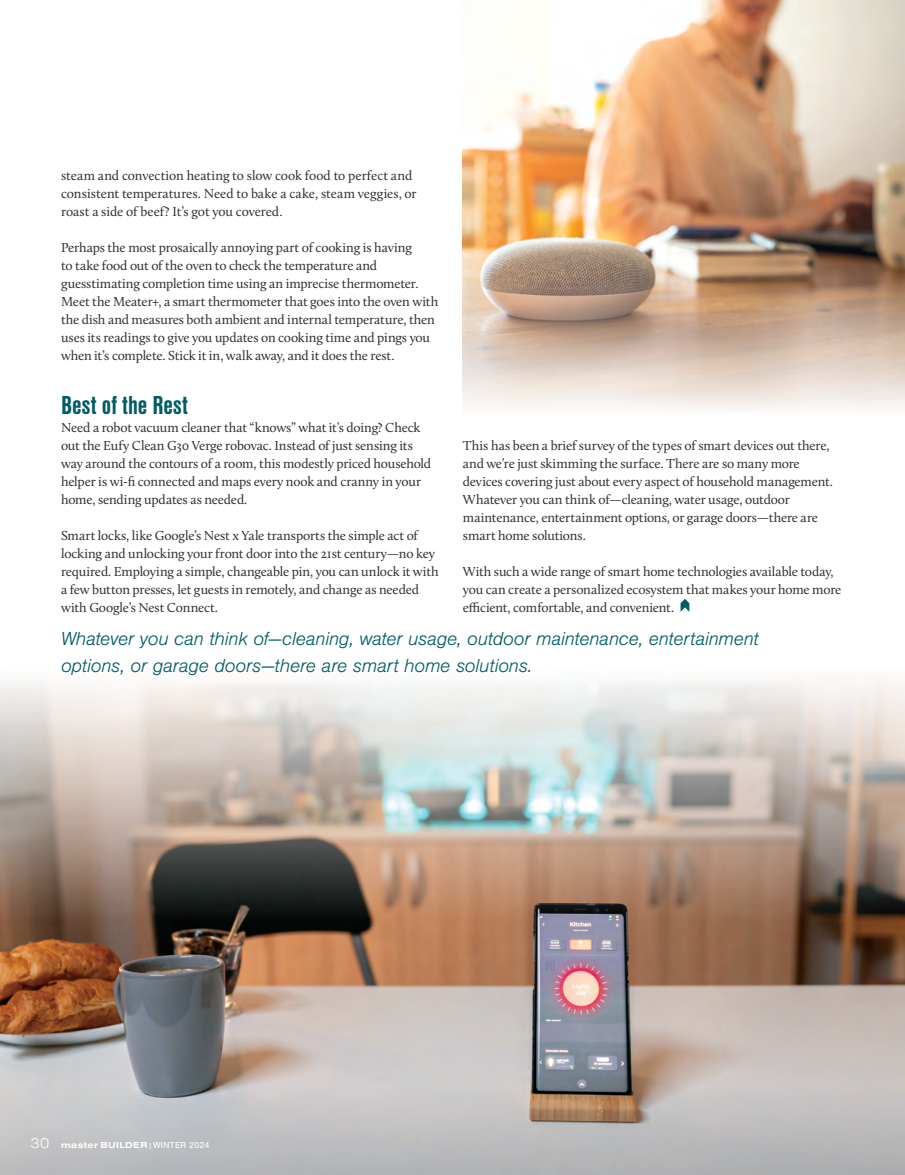
<style>
.page{position:relative;width:905px;height:1175px;background:#fff}
.page>*{position:absolute;margin:0;border:0;box-sizing:border-box;transform-origin:0 0}
.t1{font:700 27px "Nimbus San Con";letter-spacing:.005em;color:#005c65}
.t2{font:italic 300 19.5px/27px "Nimbus San";letter-spacing:-.015em;color:#005c65}
.t3{font:13.5px/18px "Calluna";letter-spacing:-.01em;color:#312f30}
.t4{font:700 9px "Nimbus San Ext";letter-spacing:.035em;color:#fff}
.s1{font-weight:300;font-size:15px}
.s2{font-family:"Nimbus San";font-weight:400;font-size:7.5px}
.s3{font-family:"Nimbus San";font-weight:400}
</style>
<div class="page">
<img style="left:463px;top:0;width:441px;height:410px">
<svg style="left:680px;top:599px;width:9px;height:13px"></svg>
<img style="left:0;top:680px;width:904px;height:400px">
<svg style="left:0;top:1080px;width:904px;height:94px;background:#bbb9b9"></svg>
<p class="t3" style="left:61px;top:166px;width:357px">steam and convection heating to slow cook food to perfect and consistent temperatures. Need to bake a cake, steam veggies, or roast a side of beef? It’s got you covered.</p>
<p class="t3" style="left:61px;top:238px;width:379px">Perhaps the most prosaically annoying part of cooking is having<br>to take food out of the oven to check the temperature and guesstimating completion time using an imprecise thermometer.<br>Meet the Meater+, a smart thermometer that goes into the oven with the dish and measures both ambient and internal temperature, then uses its readings to give you updates on cooking time and pings you when it’s complete. Stick it in, walk away, and it does the rest.</p>
<h1 class="t1" style="left:61px;top:390px;width:129px">Best of the Rest</h1>
<p class="t3" style="left:61px;top:418px;width:371px">Need a robot vacuum cleaner that “knows” what it’s doing? Check out the Eufy Clean G30 Verge robovac. Instead of just sensing its way around the contours of a room, this modestly priced household helper is wi-fi connected and maps every nook and cranny in your home, sending updates as needed.</p>
<p class="t3" style="left:61px;top:526px;width:379px">Smart locks, like Google’s Nest x Yale transports the simple act of locking and unlocking your front door into the 21st century—no key required. Employing a simple, changeable pin, you can unlock it with a few button presses, let guests in remotely, and change as needed with Google’s Nest Connect.</p>
<p class="t3" style="left:463px;top:436px;width:371px">This has been a brief survey of the types of smart devices out there, and we’re just skimming the surface. There are so many more devices covering just about every aspect of household management.<br>Whatever you can think of—cleaning, water usage, outdoor maintenance, entertainment options, or garage doors—there are smart home solutions.</p>
<p class="t3" style="left:463px;top:562px;width:380px">With such a wide range of smart home technologies available today, you can create a personalized ecosystem that makes your home more efficient, comfortable, and convenient.</p>
<h2 class="t2" style="left:61px;top:625px;width:699px">Whatever you can think of—cleaning, water usage, outdoor maintenance, entertainment options, or garage doors—there are smart home solutions.</h2>
<p class="t4" style="left:31px;top:1140px;width:180px"><span class="s1">30</span> master BUILDER<span class="s2">|</span><span class="s3">WINTER 2024</span></p>
</div>
